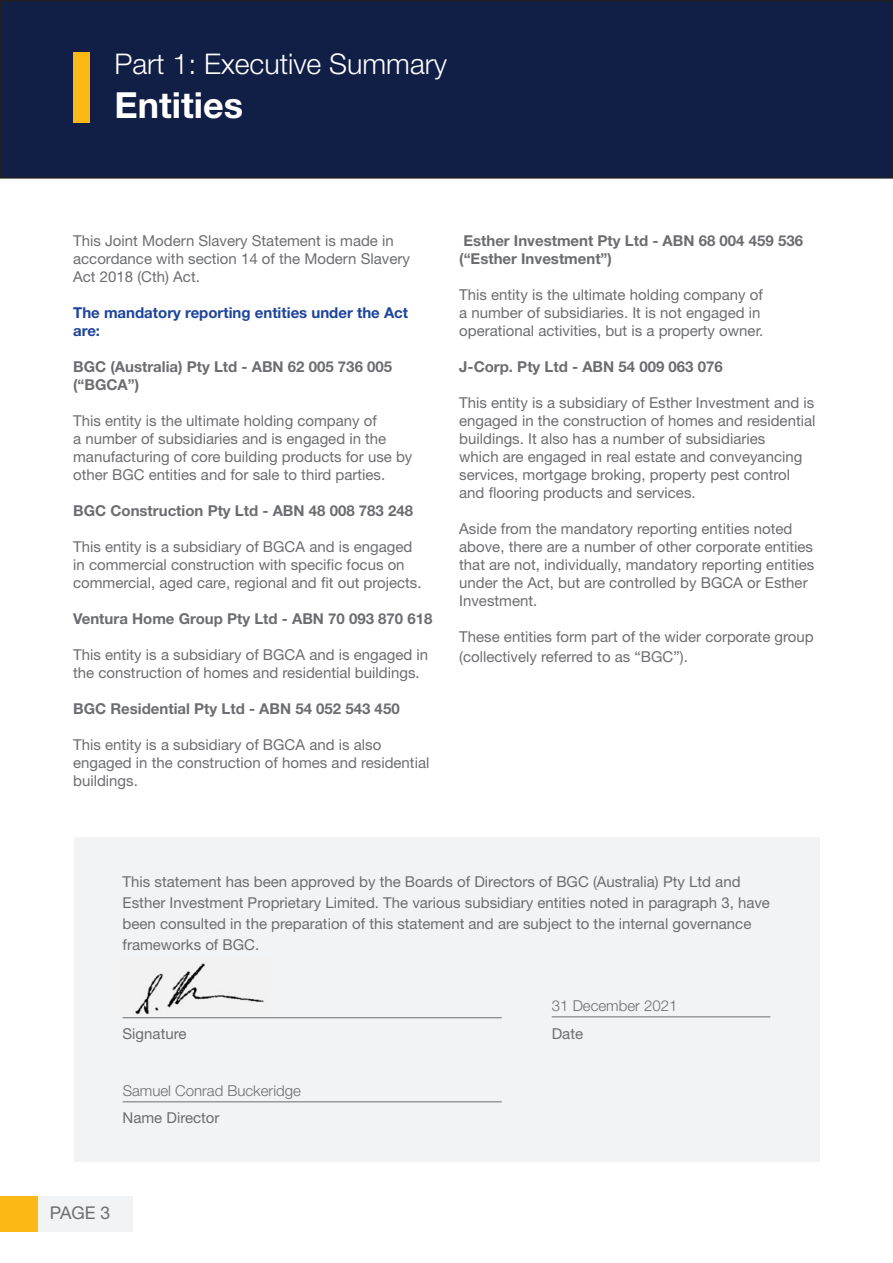
<style>
.page{position:relative;width:893px;height:1263px;background:#fff}
.page>*{position:absolute;margin:0;border:0;box-sizing:border-box;transform-origin:0 0}
.t1{font:700 36px "Helvetica Neue LT Std";color:#fff}
.t2{font:300 28.5px "Helvetica Neue LT Std";color:#fff}
.t3{font:17.55px "Helvetica Neue LT Std";color:#6c6d70}
.t4{font:15px/18px "Helvetica Neue LT Std";color:#6c6d70}
.t5{font:700 15px/18px "Helvetica Neue LT Std";color:#6c6d70}
.t6{font:700 15px/18px "Helvetica Neue LT Std";color:#1d449b}
.t7{font:300 15px "Helvetica Neue LT Std";color:#6c6d70}
</style>
<div class="page">
<div style="left:37px;top:1196px;width:96px;height:36px;background:#f2f3f4"></div>
<div style="left:0;top:1196px;width:37px;height:36px;background:#fcb814"></div>
<div style="left:1px;top:1px;width:891px;height:177px;background:#111f46"></div>
<div style="left:0;top:0;width:893px;height:179px;border:2px solid #231f20"></div>
<div style="left:74px;top:838px;width:745px;height:324px;background:#f2f3f4"></div>
<hr style="left:123px;top:1017px;width:379px;height:1px;background:#6c6d70">
<hr style="left:552px;top:1016px;width:218px;height:1px;background:#6c6d70">
<hr style="left:123px;top:1101px;width:379px;height:1px;background:#6c6d70">
<div style="left:74px;top:52px;width:16px;height:70px;background:#fcb814"></div>
<img style="left:135px;top:963px;width:129px;height:52px">
<p class="t2" style="left:114px;top:46px;width:334px">Part 1: Executive Summary</p>
<p class="t1" style="left:115px;top:83px;width:130px">Entities</p>
<p class="t4" style="left:73px;top:232px;width:338px">This Joint Modern Slavery Statement is made in accordance with section 14 of the Modern Slavery<br>Act 2018 (Cth) Act.</p>
<p class="t6" style="left:73px;top:303px;width:336px">The mandatory reporting entities under the Act are:</p>
<p class="t5" style="left:73px;top:357px;width:320px">BGC (Australia) Pty Ltd - ABN 62 005 736 005 (“BGCA”)</p>
<p class="t4" style="left:73px;top:412px;width:341px">This entity is the ultimate holding company of<br>a number of subsidiaries and is engaged in the manufacturing of core building products for use by other BGC entities and for sale to third parties.</p>
<p class="t5" style="left:73px;top:501px;width:341px">BGC Construction Pty Ltd - ABN 48 008 783 248</p>
<p class="t4" style="left:73px;top:538px;width:350px">This entity is a subsidiary of BGCA and is engaged in commercial construction with specific focus on commercial, aged care, regional and fit out projects.</p>
<p class="t5" style="left:73px;top:609px;width:361px">Ventura Home Group Pty Ltd - ABN 70 093 870 618</p>
<p class="t4" style="left:73px;top:646px;width:357px">This entity is a subsidiary of BGCA and is engaged in the construction of homes and residential buildings.</p>
<p class="t5" style="left:73px;top:699px;width:328px">BGC Residential Pty Ltd - ABN 54 052 543 450</p>
<p class="t4" style="left:73px;top:736px;width:358px">This entity is a subsidiary of BGCA and is also engaged in the construction of homes and residential buildings.</p>
<p class="t5" style="left:459px;top:231px;width:345px">Esther Investment Pty Ltd - ABN 68 004 459 536 (“Esther Investment”)</p>
<p class="t4" style="left:459px;top:286px;width:306px">This entity is the ultimate holding company of a number of subsidiaries. It is not engaged in operational activities, but is a property owner.</p>
<p class="t5" style="left:459px;top:357px;width:265px">J-Corp. Pty Ltd - ABN 54 009 063 076</p>
<p class="t4" style="left:459px;top:394px;width:358px">This entity is a subsidiary of Esther Investment and is engaged in the construction of homes and residential buildings. It also has a number of subsidiaries<br>which are engaged in real estate and conveyancing services, mortgage broking, property pest control and flooring products and services.</p>
<p class="t4" style="left:459px;top:520px;width:357px">Aside from the mandatory reporting entities noted above, there are a number of other corporate entities that are not, individually, mandatory reporting entities under the Act, but are controlled by BGCA or Esther Investment.</p>
<p class="t4" style="left:459px;top:627px;width:356px;line-height:19.8px">These entities form part of the wider corporate group (collectively referred to as “BGC”).</p>
<p class="t4" style="left:123px;top:871px;width:649px;line-height:21px">This statement has been approved by the Boards of Directors of BGC (Australia) Pty Ltd and Esther Investment Proprietary Limited. The various subsidiary entities noted in paragraph 3, have been consulted in the preparation of this statement and are subject to the internal governance frameworks of BGC.</p>
<p class="t7" style="left:552px;top:996px;width:127px">31 December 2021</p>
<p class="t4" style="left:123px;top:1024px;width:65px">Signature</p>
<p class="t4" style="left:552px;top:1024px;width:33px">Date</p>
<p class="t7" style="left:123px;top:1081px;width:180px">Samuel Conrad Buckeridge</p>
<p class="t4" style="left:123px;top:1108px;width:98px">Name Director</p>
<p class="t3" style="left:50px;top:1203px;width:62px">PAGE 3</p>
</div>
